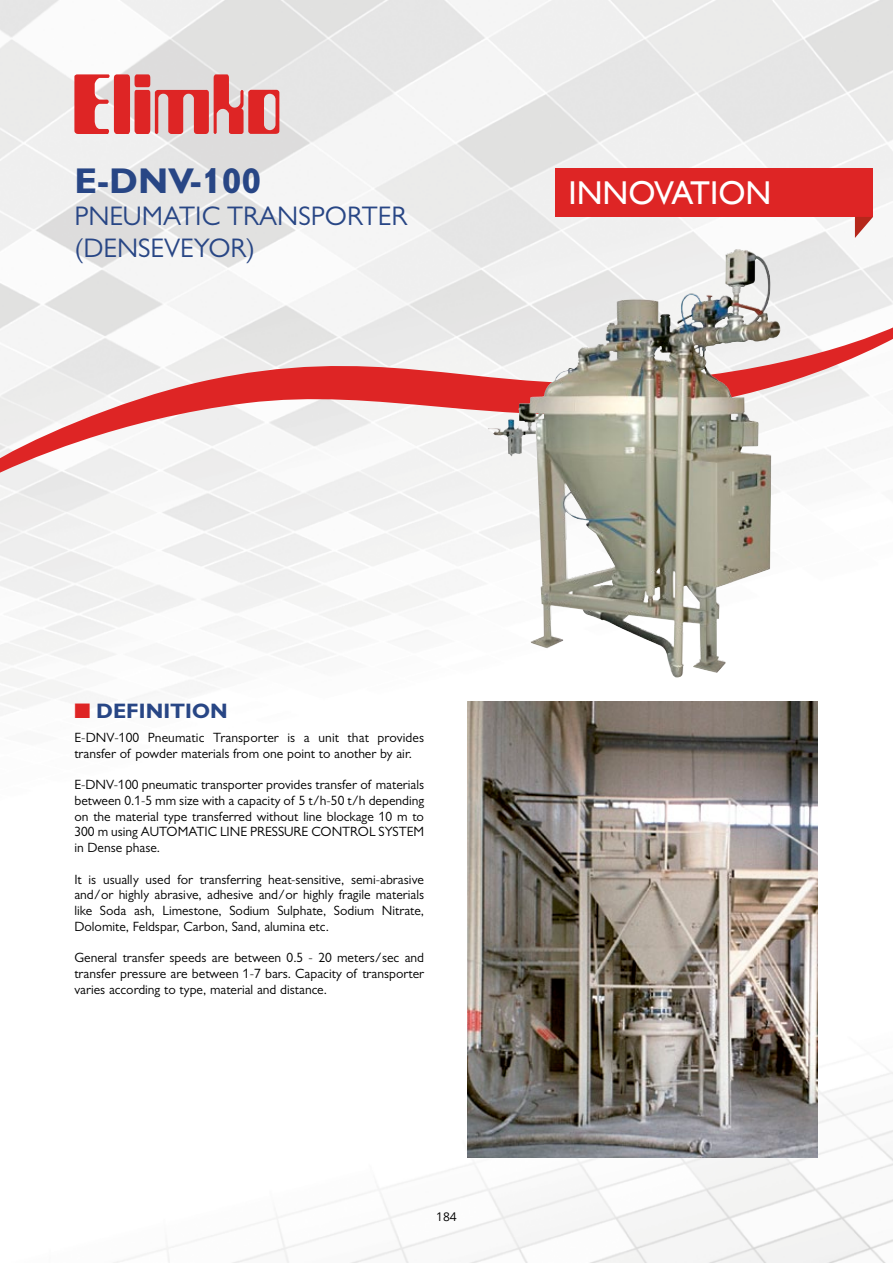
<style>
.page{position:relative;width:893px;height:1263px;background:#fff}
.page>*{position:absolute;margin:0;border:0;box-sizing:border-box;transform-origin:0 0}
.t1{font:700 36px "Gill Sans MT Pro";color:#284685}
.t2{font:33px "Gill Sans";color:#fff}
.t3{font:27px "Gill Sans MT Pro";color:#284685}
.t4{font:700 21px "Gill Sans MT Pro";color:#284685}
.t5{font:13.5px/15.8px "Gill Sans MT Pro";color:#000;text-align:justify}
.t6{font:12px "Open Sans";color:#000}
.s1{color:#de2525}
</style>
<div class="page">
<img style="left:0;top:0;width:893px;height:1263px">
<svg style="left:0;top:327px;width:893px;height:152px;fill:#efeeee"></svg>
<img style="left:488px;top:249px;width:250px;height:399px">
<img style="left:468px;top:702px;width:350px;height:455px">
<div style="left:555px;top:168px;width:318px;height:49px;background:#de2525"></div>
<svg style="left:855px;top:217px;width:18px;height:21px"></svg>
<svg style="left:74px;top:74px;width:205px;height:61px;background:#df7a7a"></svg>
<p class="t1" style="left:74px;top:158px;width:189px">E-DNV-100</p>
<p class="t3" style="left:74px;top:200px;width:334px">PNEUMATIC TRANSPORTER</p>
<p class="t3" style="left:74px;top:232px;width:182px">(DENSEVEYOR)</p>
<p class="t2" style="left:569px;top:173px;width:204px">INNOVATION</p>
<p class="t4" style="left:74px;top:697px;width:155px"><span class="s1">■</span> DEFINITION</p>
<p class="t5" style="left:74px;top:729px;width:351px">E-DNV-100 Pneumatic Transporter is a unit that provides transfer of powder materials from one point to another by air.</p>
<p class="t5" style="left:74px;top:776px;width:351px">E-DNV-100 pneumatic transporter provides transfer of materials between 0.1-5 mm size with a capacity of 5 t/h-50 t/h depending on the material type transferred without line blockage 10 m to 300 m using AUTOMATIC LINE PRESSURE CONTROL SYSTEM in Dense phase.</p>
<p class="t5" style="left:74px;top:871px;width:351px">It is usually used for transferring heat-sensitive, semi-abrasive and/or highly abrasive, adhesive and/or highly fragile materials like Soda ash, Limestone, Sodium Sulphate, Sodium Nitrate, Dolomite, Feldspar, Carbon, Sand, alumina etc.</p>
<p class="t5" style="left:74px;top:950px;width:351px">General transfer speeds are between 0.5 - 20 meters/sec and transfer pressure are between 1-7 bars. Capacity of transporter varies according to type, material and distance.</p>
<p class="t6" style="left:436px;top:1208px;width:22px">184</p>
</div>
